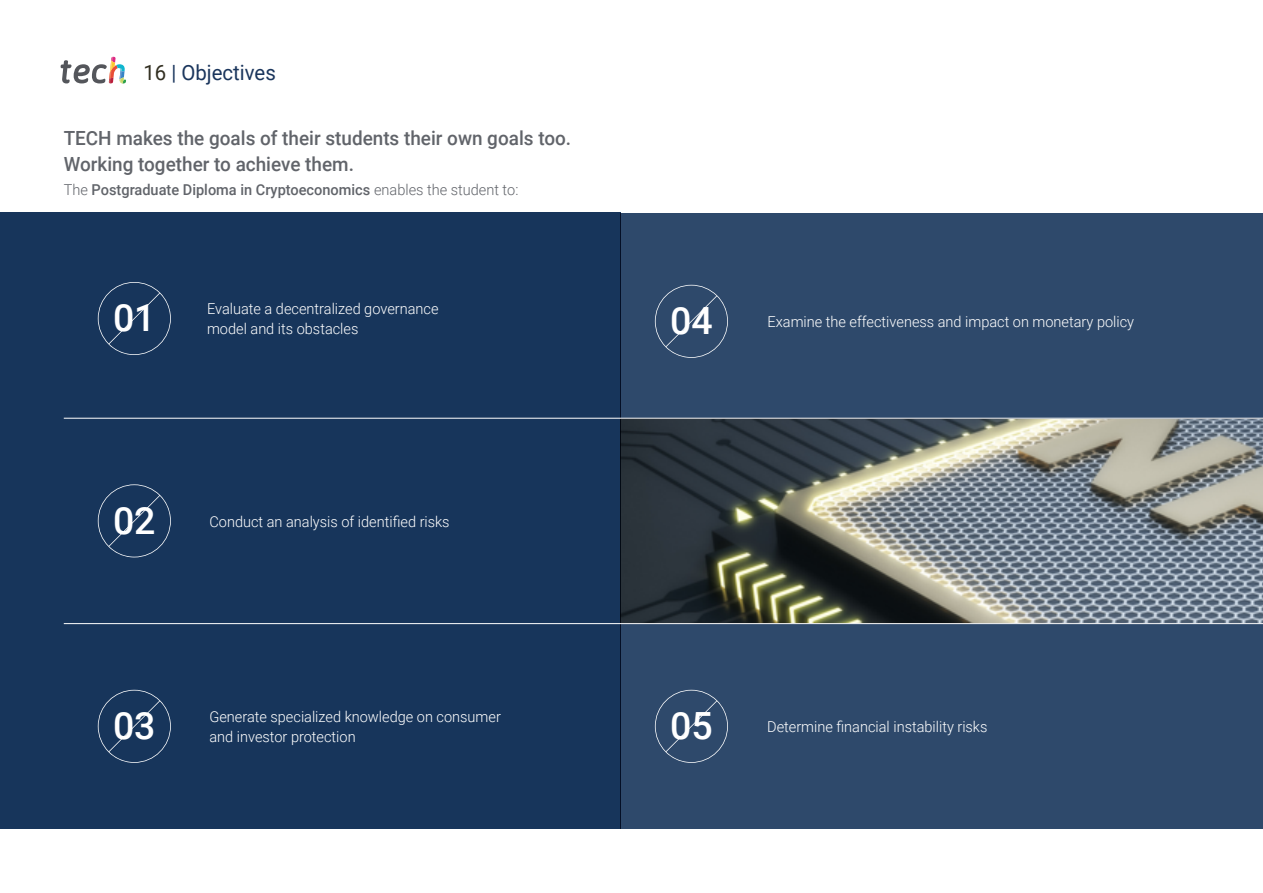
<style>
.page{position:relative;width:1263px;height:893px;background:#fff}
.page>*{position:absolute;margin:0;border:0;box-sizing:border-box;transform-origin:0 0}
.t1{font:500 37.5px "Roboto";color:#fff}
.t2{font:21px "Roboto";color:#1a355c}
.t3{font:500 19.5px/25.5px "Roboto";color:#61646a}
.t4{font:300 15px/19.5px "Roboto";color:#fff}
.t5{font:500 15px "Roboto";color:#61646a}
.s1{color:#312e20}
.s2{font-weight:300}
</style>
<div class="page">
<img style="left:621px;top:419px;width:642px;height:204px">
<div style="left:621px;top:623px;width:642px;height:206px;background:#2e496b"></div>
<div style="left:0;top:213px;width:621px;height:616px;background:#17355b"></div>
<div style="left:621px;top:213px;width:642px;height:205px;background:#2e496b"></div>
<svg style="left:98px;top:282px;width:73px;height:73px"></svg>
<svg style="left:98px;top:690px;width:73px;height:73px"></svg>
<svg style="left:655px;top:690px;width:73px;height:73px"></svg>
<svg style="left:98px;top:484px;width:73px;height:73px"></svg>
<svg style="left:655px;top:285px;width:73px;height:73px"></svg>
<hr style="left:64px;top:418px;width:1199px;height:1px;background:#fff">
<hr style="left:64px;top:623px;width:1199px;height:1px;background:#fff">
<svg style="left:61px;top:57px;width:65px;height:27px"></svg>
<h2 class="t2" style="left:144px;top:57px;width:134px"><span class="s1">16</span> | Objectives</h2>
<h3 class="t3" style="left:64px;top:125px;width:509px">TECH makes the goals of their students their own goals too.<br>Working together to achieve them.</h3>
<p class="t5" style="left:64px;top:179px;width:456px"><span class="s2">The</span> Postgraduate Diploma in Cryptoeconomics <span class="s2">enables the student to:</span></p>
<h1 class="t1" style="left:113px;top:292px;width:44px">01</h1>
<p class="t4" style="left:207px;top:299px;width:233px">Evaluate a decentralized governance</p>
<p class="t4" style="left:207px;top:318px;width:153px">model and its obstacles</p>
<h1 class="t1" style="left:113px;top:494px;width:44px">02</h1>
<p class="t4" style="left:209px;top:511px;width:242px">Conduct an analysis of identified risks</p>
<h1 class="t1" style="left:670px;top:294px;width:44px">04</h1>
<p class="t4" style="left:767px;top:311px;width:368px">Examine the effectiveness and impact on monetary policy</p>
<p class="t4" style="left:209px;top:706px;width:293px">Generate specialized knowledge on consumer and investor protection</p>
<h1 class="t1" style="left:113px;top:699px;width:44px">03</h1>
<h1 class="t1" style="left:670px;top:699px;width:44px">05</h1>
<p class="t4" style="left:767px;top:716px;width:222px">Determine financial instability risks</p>
</div>
